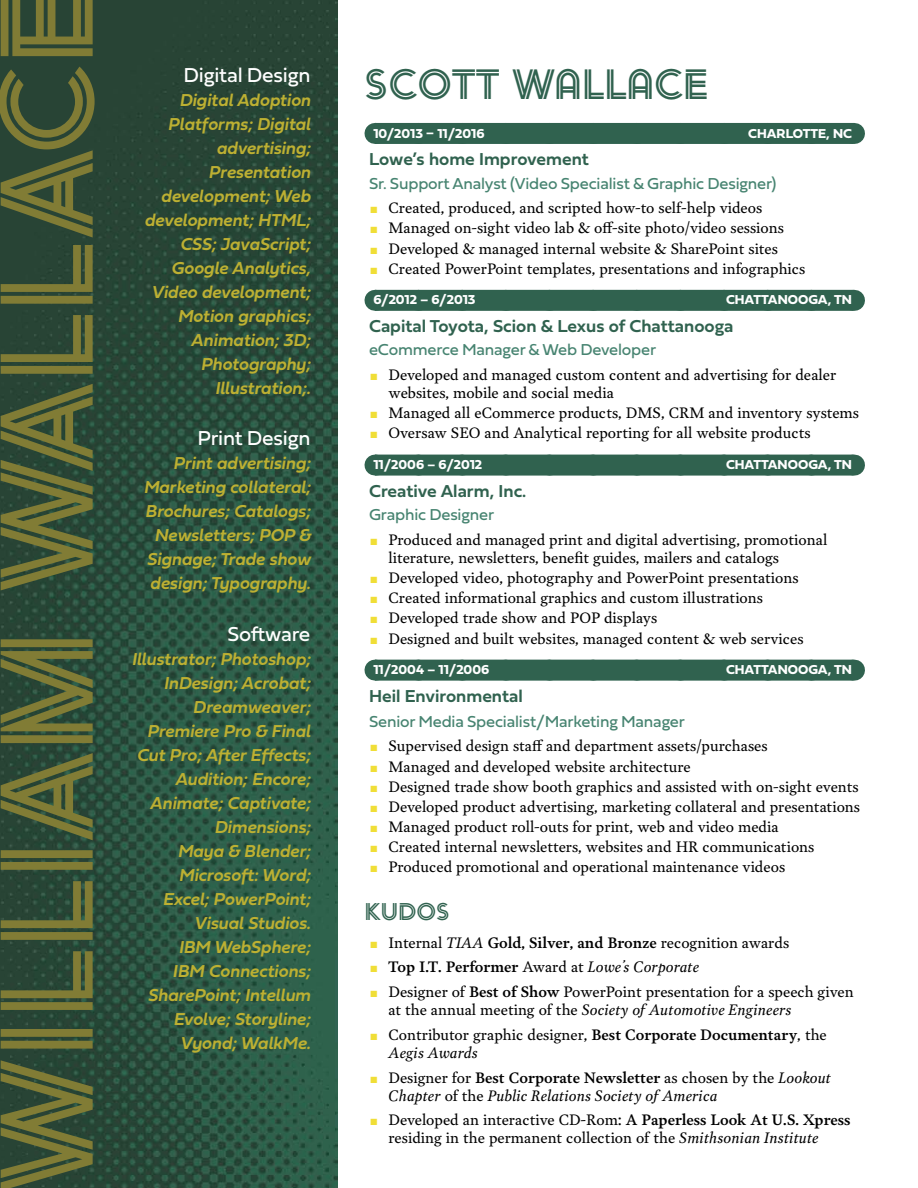
<style>
.page{position:relative;width:918px;height:1188px;background:#fff}
.page>*{position:absolute;margin:0;border:0;box-sizing:border-box;transform-origin:0 0}
.t1{font:130.5px "Arya Double";color:#817c35}
.t2{font:42px "Arya Double";color:#30624f}
.t3{font:24px "Arya Double";color:#30624f}
.t4{font:21px "Fieldwork Hum";letter-spacing:-.01em;color:#fff}
.t5{font:italic 600 18px/24px "Fieldwork";color:#bdb032;text-align:right}
.t6{font:700 18px "Fieldwork Hum Demi";color:#30624f}
.t7{font:16.5px "Fieldwork Hum";letter-spacing:-.01em;color:#478471}
.t8{font:15px/18px "Garvis Pro";color:#000}
.t9{font:italic 15px/18px "Garvis Pro";color:#000}
.t10{font:600 15px "Garvis Pro";color:#000}
.t11{font:700 13.5px "Fieldwork Hum";color:#fff}
.s1{color:#f0de37}
.s2{font-style:italic}
.s3{font-weight:600}
.s4{font-weight:400}
.s5{font-weight:400;font-style:italic}
.s6{font-style:normal}
.s7{font-weight:600;font-style:normal}
</style>
<div class="page">
<img style="left:0;top:0;width:337px;height:1188px">
<div style="left:375px;top:123px;width:479px;height:21px;background:#30624f"></div>
<svg style="left:854px;top:123px;width:1px;height:21px"></svg>
<div style="left:375px;top:290px;width:479px;height:21px;background:#30624f"></div>
<svg style="left:420px;top:310px;width:412px;height:1px"></svg>
<svg style="left:854px;top:290px;width:1px;height:21px"></svg>
<div style="left:375px;top:455px;width:479px;height:21px;background:#30624f"></div>
<svg style="left:418px;top:475px;width:414px;height:1px"></svg>
<svg style="left:854px;top:455px;width:1px;height:21px"></svg>
<div style="left:375px;top:660px;width:479px;height:21px;background:#30624f"></div>
<svg style="left:418px;top:680px;width:414px;height:1px"></svg>
<svg style="left:854px;top:660px;width:1px;height:21px"></svg>
<h1 class="t1" style="left:-34px;top:1191px;width:1209px;rotate:-90deg">WILLIAM WALLACE</h1>
<h3 class="t4" style="left:184px;top:58px;width:128px">Digital Design</h3>
<p class="t5" style="left:145px;top:87px;width:168px">Digital Adoption<br>Platforms; Digital advertising;<br>Presentation development; Web development; HTML;<br>CSS; JavaScript;<br>Google Analytics,<br>Video development;<br>Motion graphics;<br>Animation; 3D;<br>Photography;<br>Illustration;.</p>
<h3 class="t4" style="left:197px;top:422px;width:115px">Print Design</h3>
<p class="t5" style="left:144px;top:451px;width:169px">Print advertising;<br>Marketing collateral;<br>Brochures; Catalogs;<br>Newsletters; POP &amp;<br>Signage; Trade show design; Typography.</p>
<h3 class="t4" style="left:228px;top:617px;width:84px">Software</h3>
<p class="t5" style="left:132px;top:646px;width:180px">Illustrator; Photoshop;<br>InDesign; Acrobat;<br>Dreamweaver;<br>Premiere Pro &amp; Final<br>Cut Pro; After Effects;<br>Audition; Encore;<br>Animate; Captivate;<br>Dimensions;<br>Maya &amp; Blender;<br>Microsoft: Word;<br>Excel; PowerPoint;<br>Visual Studios.<br>IBM WebSphere;<br>IBM Connections;<br>SharePoint; Intellum<br>Evolve; Storyline;<br>Vyond; WalkMe.</p>
<h2 class="t2" style="left:364px;top:58px;width:346px">SCOTT WALLACE</h2>
<p class="t11" style="left:373px;top:122px;width:113px">10/2013 – 11/2016</p>
<p class="t11" style="left:748px;top:122px;width:105px">CHARLOTTE, NC</p>
<p class="t6" style="left:369px;top:145px;width:221px">Lowe’s home Improvement</p>
<p class="t7" style="left:369px;top:170px;width:409px">Sr. Support Analyst (Video Specialist &amp; Graphic Designer)</p>
<p class="t8" style="left:371px;top:199px;width:393px"><span class="s1">■</span> Created, produced, and scripted how-to self-help videos</p>
<p class="t8" style="left:371px;top:219px;width:415px"><span class="s1">■</span> Managed on-sight video lab &amp; off-site photo/video sessions</p>
<p class="t8" style="left:371px;top:239px;width:409px"><span class="s1">■</span> Developed &amp; managed internal website &amp; SharePoint sites</p>
<p class="t8" style="left:371px;top:259px;width:436px"><span class="s1">■</span> Created PowerPoint templates, presentations and infographics</p>
<p class="t11" style="left:373px;top:289px;width:104px">6/2012 – 6/2013</p>
<p class="t11" style="left:726px;top:289px;width:127px">CHATTANOOGA, TN</p>
<p class="t6" style="left:369px;top:312px;width:366px">Capital Toyota, Scion &amp; Lexus of Chattanooga</p>
<p class="t7" style="left:369px;top:337px;width:289px">eCommerce Manager &amp; Web Developer</p>
<p class="t8" style="left:388px;top:365px;width:449px;text-indent:-18px"><span class="s1">■</span> Developed and managed custom content and advertising for dealer websites, mobile and social media</p>
<p class="t8" style="left:371px;top:404px;width:490px"><span class="s1">■</span> Managed all eCommerce products, DMS, CRM and inventory systems</p>
<p class="t8" style="left:371px;top:424px;width:442px"><span class="s1">■</span> Oversaw SEO and Analytical reporting for all website products</p>
<p class="t11" style="left:373px;top:454px;width:110px">11/2006 – 6/2012</p>
<p class="t11" style="left:726px;top:454px;width:127px">CHATTANOOGA, TN</p>
<p class="t6" style="left:369px;top:477px;width:159px">Creative Alarm, Inc.</p>
<p class="t7" style="left:369px;top:502px;width:127px">Graphic Designer</p>
<p class="t8" style="left:388px;top:530px;width:440px;text-indent:-18px"><span class="s1">■</span> Produced and managed print and digital advertising, promotional literature, newsletters, benefit guides, mailers and catalogs</p>
<p class="t8" style="left:371px;top:568px;width:430px"><span class="s1">■</span> Developed video, photography and PowerPoint presentations</p>
<p class="t8" style="left:371px;top:589px;width:394px"><span class="s1">■</span> Created informational graphics and custom illustrations</p>
<p class="t8" style="left:371px;top:609px;width:288px"><span class="s1">■</span> Developed trade show and POP displays</p>
<p class="t8" style="left:371px;top:629px;width:435px"><span class="s1">■</span> Designed and built websites, managed content &amp; web services</p>
<p class="t11" style="left:373px;top:659px;width:117px">11/2004 – 11/2006</p>
<p class="t11" style="left:726px;top:659px;width:127px">CHATTANOOGA, TN</p>
<p class="t6" style="left:369px;top:682px;width:155px">Heil Environmental</p>
<p class="t7" style="left:369px;top:708px;width:317px">Senior Media Specialist/Marketing Manager</p>
<p class="t8" style="left:371px;top:737px;width:399px"><span class="s1">■</span> Supervised design staff and department assets/purchases</p>
<p class="t8" style="left:371px;top:757px;width:322px"><span class="s1">■</span> Managed and developed website architecture</p>
<p class="t8" style="left:371px;top:777px;width:490px"><span class="s1">■</span> Designed trade show booth graphics and assisted with on-sight events</p>
<p class="t8" style="left:371px;top:797px;width:491px"><span class="s1">■</span> Developed product advertising, marketing collateral and presentations</p>
<p class="t8" style="left:371px;top:817px;width:410px"><span class="s1">■</span> Managed product roll-outs for print, web and video media</p>
<p class="t8" style="left:371px;top:838px;width:445px"><span class="s1">■</span> Created internal newsletters, websites and HR communications</p>
<p class="t8" style="left:371px;top:858px;width:416px"><span class="s1">■</span> Produced promotional and operational maintenance videos</p>
<h3 class="t3" style="left:364px;top:896px;width:87px">KUDOS</h3>
<p class="t8" style="left:371px;top:933px;width:420px"><span class="s1">■</span> Internal <span class="s2">TIAA</span> <span class="s3">Gold, Silver, and Bronze</span> recognition awards</p>
<p class="t10" style="left:371px;top:957px;width:330px"><span class="s1">■</span> Top I.T. Performer <span class="s4">Award at</span> <span class="s5">Lowe’s Corporate</span></p>
<p class="t8" style="left:388px;top:982px;width:467px;text-indent:-18px"><span class="s1">■</span> Designer of <span class="s3">Best of Show</span> PowerPoint presentation for a speech given at the annual meeting of the <span class="s2">Society of Automotive Engineers</span></p>
<p class="t8" style="left:388px;top:1025px;width:440px;text-indent:-18px"><span class="s1">■</span> Contributor graphic designer, <span class="s3">Best Corporate Documentary</span>, the<br><span class="s2">Aegis Awards</span></p>
<p class="t9" style="left:388px;top:1068px;width:444px;text-indent:-18px"><span class="s1">■</span> <span class="s6">Designer for</span> <span class="s7">Best Corporate Newsletter</span> <span class="s6">as chosen by the</span> Lookout<br>Chapter <span class="s6">of the</span> Public Relations Society of America</p>
<p class="t8" style="left:388px;top:1111px;width:464px;text-indent:-18px"><span class="s1">■</span> Developed an interactive CD-Rom: <span class="s3">A Paperless Look At U.S. Xpress </span>residing in the permanent collection of the <span class="s2">Smithsonian Institute</span></p>
</div>
